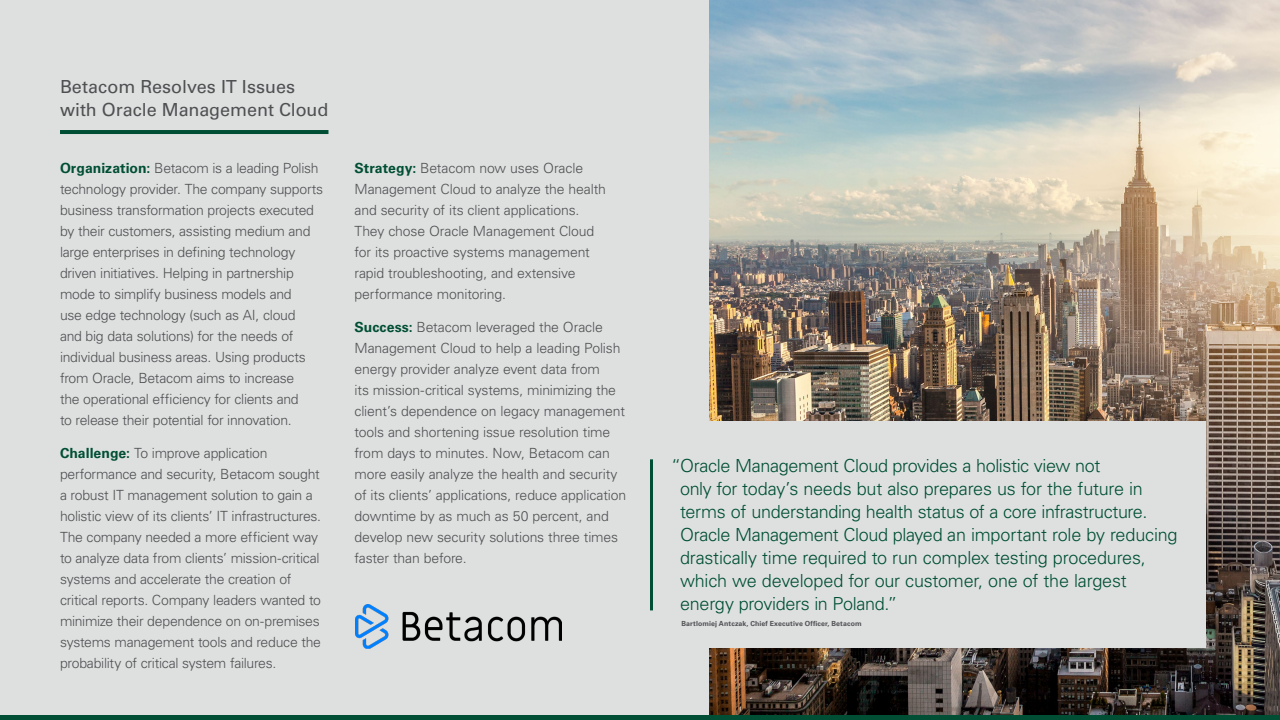
<style>
.page{position:relative;width:1280px;height:720px;background:#dee0e0}
.page>*{position:absolute;margin:0;border:0;box-sizing:border-box;transform-origin:0 0}
.Body_Copy_16_23__Brk{font:300 18px/23px "Univers LT Std";letter-spacing:-.015em;color:#004f35}
.Sub_head_18_23{font:18px/23px "Univers LT Std";color:#4e5052}
.Body_Copy_16_23__Brk-2{font:300 14px/21px "Univers LT Std";letter-spacing:-.015em;color:#4e5052}
.Body_Copy_16_23__Brk-3{font:700 7px "Univers LT Std";letter-spacing:.015em;color:#4e5052}
.s1{font-weight:700;color:#004f35}
</style>
<div class="page">
<img style="left:709px;top:0;width:571px;height:715px">
<img style="left:355px;top:604px;width:207px;height:44px">
<div style="left:0;top:715px;width:1280px;height:5px;background:#004f35"></div>
<hr style="left:60px;top:130px;width:268px;height:4px;background:#004f35">
<div style="left:689px;top:422px;width:517px;height:226px;background:#dee0e0"></div>
<hr style="left:650px;top:459px;width:3px;height:151px;background:#004f35">
<p class="Sub_head_18_23" style="left:60px;top:75px;width:270px">Betacom Resolves IT Issues with Oracle Management Cloud</p>
<p class="Body_Copy_16_23__Brk-2" style="left:60px;top:158px;width:265px"><span class="s1">Organization:</span> Betacom is a leading Polish technology provider. The company supports business transformation projects executed by their customers, assisting medium and large enterprises in defining technology driven initiatives. Helping in partnership mode to simplify business models and<br>use edge technology (such as AI, cloud<br>and big data solutions) for the needs of individual business areas. Using products from Oracle, Betacom aims to increase<br>the operational efficiency for clients and<br>to release their potential for innovation.</p>
<p class="Body_Copy_16_23__Brk-2" style="left:60px;top:443px;width:263px"><span class="s1">Challenge:</span> To improve application performance and security, Betacom sought a robust IT management solution to gain a holistic view of its clients’ IT infrastructures.<br>The company needed a more efficient way to analyze data from clients’ mission-critical systems and accelerate the creation of critical reports. Company leaders wanted to minimize their dependence on on-premises systems management tools and reduce the probability of critical system failures.</p>
<p class="Body_Copy_16_23__Brk-2" style="left:354px;top:158px;width:253px"><span class="s1">Strategy:</span> Betacom now uses Oracle Management Cloud to analyze the health and security of its client applications.<br>They chose Oracle Management Cloud for its proactive systems management rapid troubleshooting, and extensive performance monitoring.</p>
<p class="Body_Copy_16_23__Brk-2" style="left:354px;top:317px;width:273px"><span class="s1">Success:</span> Betacom leveraged the Oracle Management Cloud to help a leading Polish energy provider analyze event data from<br>its mission-critical systems, minimizing the client’s dependence on legacy management tools and shortening issue resolution time from days to minutes. Now, Betacom can more easily analyze the health and security of its clients’ applications, reduce application downtime by as much as 50 percent, and develop new security solutions three times faster than before.</p>
<p class="Body_Copy_16_23__Brk" style="left:680px;top:455px;width:499px;text-indent:-9px">“Oracle Management Cloud provides a holistic view not<br>only for today’s needs but also prepares us for the future in terms of understanding health status of a core infrastructure.<br>Oracle Management Cloud played an important role by reducing drastically time required to run complex testing procedures, which we developed for our customer, one of the largest energy providers in Poland.”</p>
<p class="Body_Copy_16_23__Brk-3" style="left:681px;top:619px;width:182px">Bartlomiej Antczak, Chief Executive Officer, Betacom</p>
</div>
